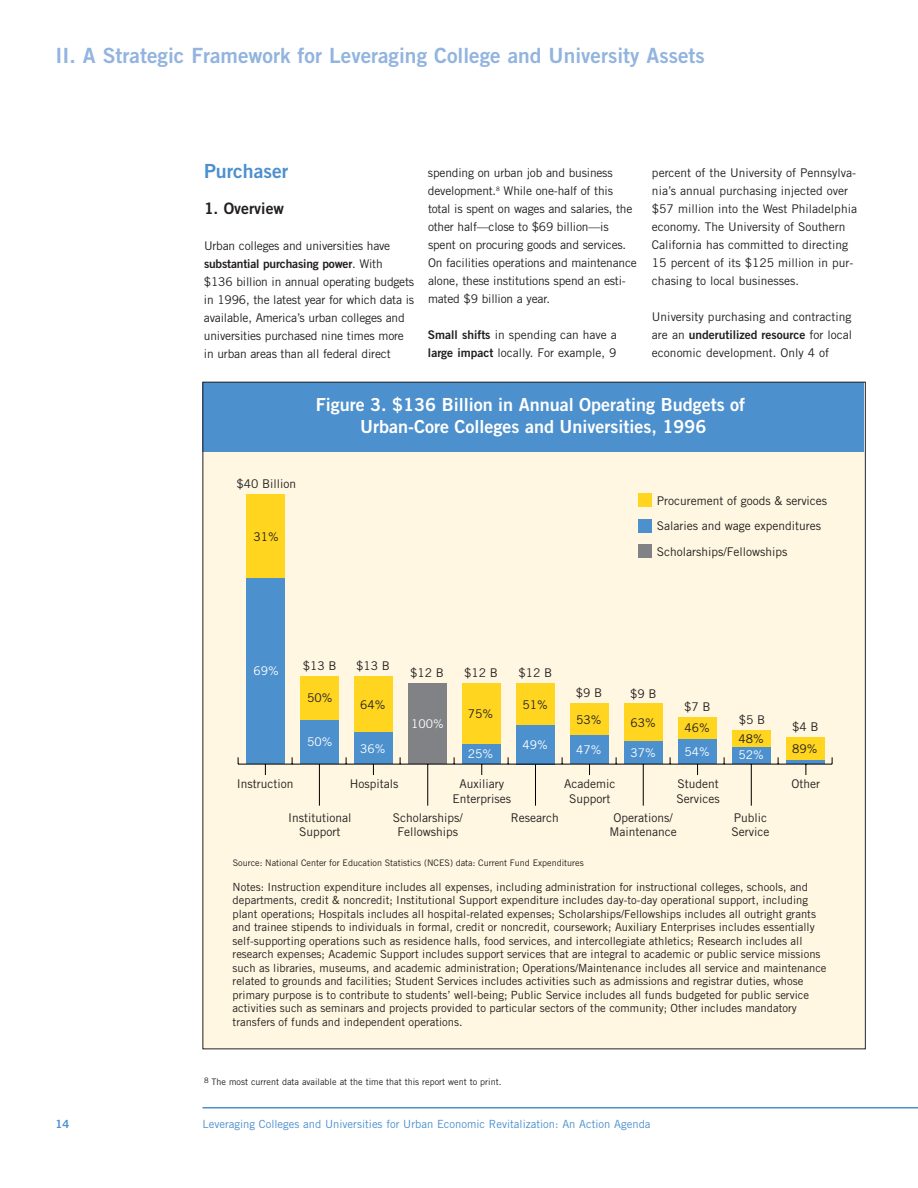
<style>
.page{position:relative;width:918px;height:1188px;background:#fff}
.page>*{position:absolute;margin:0;border:0;box-sizing:border-box;transform-origin:0 0}
.t1{font:21px "Trade Gothic Bold Two";color:#92b4df}
.t2{font:19.5px "Trade Gothic Bold Two";color:#4c90cd}
.t3{font:18px/21.8px "Trade Gothic Bold Two";color:#fff;text-align:center}
.t4{font:15.75px "Trade Gothic Bold Two";color:#231f20}
.t5{font:12px/18px "Trade Gothic";color:#231f20}
.t6{font:12px "Trade Gothic Bold Two";letter-spacing:-.015em;color:#231f20}
.t7{font:12px "Trade Gothic";color:#fff}
.t8{font:11.25px/13.5px "Trade Gothic";color:#231f20}
.t9{font:11.25px "Trade Gothic";color:#4c90cd}
.t10{font:11.25px "Trade Gothic Bold Two";color:#4c90cd}
.t11{font:9px "Trade Gothic";color:#231f20}
.s1{font-family:"Trade Gothic"}
.s2{font-family:"Trade Gothic Bold Two"}
</style>
<div class="page">
<hr style="left:202px;top:1107px;width:716px;height:1px;background:#4c90cd">
<div style="left:203px;top:436px;width:661px;height:613px;background:#fff7e1"></div>
<div style="left:203px;top:382px;width:661px;height:70px;background:#4c90cd"></div>
<div style="left:246px;top:578px;width:39px;height:186px;background:#4c90cd"></div>
<div style="left:300px;top:720px;width:39px;height:44px;background:#4c90cd"></div>
<div style="left:354px;top:732px;width:39px;height:32px;background:#4c90cd"></div>
<div style="left:408px;top:683px;width:39px;height:81px;background:#808285"></div>
<div style="left:462px;top:743px;width:39px;height:21px;background:#4c90cd"></div>
<div style="left:516px;top:724px;width:39px;height:40px;background:#4c90cd"></div>
<div style="left:570px;top:735px;width:39px;height:29px;background:#4c90cd"></div>
<div style="left:624px;top:741px;width:39px;height:23px;background:#4c90cd"></div>
<div style="left:678px;top:738px;width:39px;height:26px;background:#4c90cd"></div>
<div style="left:732px;top:746px;width:39px;height:18px;background:#4c90cd"></div>
<div style="left:786px;top:759px;width:39px;height:5px;background:#4c90cd"></div>
<div style="left:246px;top:494px;width:39px;height:84px;background:#ffd51f"></div>
<div style="left:300px;top:676px;width:39px;height:44px;background:#ffd51f"></div>
<div style="left:354px;top:676px;width:39px;height:56px;background:#ffd51f"></div>
<div style="left:462px;top:683px;width:39px;height:60px;background:#ffd51f"></div>
<div style="left:516px;top:683px;width:39px;height:41px;background:#ffd51f"></div>
<div style="left:570px;top:703px;width:39px;height:32px;background:#ffd51f"></div>
<div style="left:624px;top:703px;width:39px;height:38px;background:#ffd51f"></div>
<div style="left:678px;top:717px;width:39px;height:21px;background:#ffd51f"></div>
<div style="left:732px;top:730px;width:39px;height:16px;background:#ffd51f"></div>
<div style="left:786px;top:737px;width:39px;height:23px;background:#ffd51f"></div>
<hr style="left:319px;top:764px;width:1px;height:42px;background:#000">
<hr style="left:427px;top:764px;width:1px;height:42px;background:#000">
<hr style="left:535px;top:764px;width:1px;height:42px;background:#000">
<hr style="left:643px;top:764px;width:1px;height:42px;background:#000">
<hr style="left:751px;top:764px;width:1px;height:42px;background:#000">
<hr style="left:238px;top:764px;width:594px;height:1px;background:#000">
<div style="left:638px;top:493px;width:14px;height:14px;background:#ffd51f"></div>
<div style="left:638px;top:519px;width:14px;height:14px;background:#4c90cd"></div>
<div style="left:638px;top:545px;width:14px;height:13px;background:#808285"></div>
<h1 class="t1" style="left:56px;top:48px;width:651px">II. A Strategic Framework for Leveraging College and University Assets</h1>
<h2 class="t2" style="left:204px;top:163px;width:86px">Purchaser</h2>
<h3 class="t4" style="left:204px;top:202px;width:82px">1. Overview</h3>
<p class="t5" style="left:204px;top:237px;width:188px">Urban colleges and universities have</p>
<p class="t6" style="left:204px;top:259px;width:180px">substantial purchasing power<span class="s1">. With</span></p>
<p class="t5" style="left:204px;top:273px;width:212px">$136 billion in annual operating budgets in 1996, the latest year for which data is available, America’s urban colleges and universities purchased nine times more in urban areas than all federal direct</p>
<p class="t5" style="left:652px;top:165px;width:207px">percent of the University of Pennsylva&shy;nia’s annual purchasing injected over $57 million into the West Philadelphia economy. The University of Southern California has committed to directing 15 percent of its $125 million in pur&shy;chasing to local businesses.</p>
<p class="t5" style="left:652px;top:309px;width:201px">University purchasing and contracting</p>
<p class="t6" style="left:652px;top:331px;width:202px"><span class="s1">are an</span> underutilized resource <span class="s1">for local</span></p>
<p class="t5" style="left:652px;top:345px;width:179px">economic development. Only 4 of</p>
<h3 class="t3" style="left:316px;top:395px;width:431px">Figure 3. $136 Billion in Annual Operating Budgets of<br>Urban-Core Colleges and Universities, 1996</h3>
<p class="t5" style="left:428px;top:165px;width:210px">spending on urban job and business development.<sup>8</sup> While one-half of this total is spent on wages and salaries, the other half—close to $69 billion—is spent on procuring goods and services.<br>On facilities operations and maintenance alone, these institutions spend an esti&shy;mated $9 billion a year.</p>
<p class="t5" style="left:428px;top:327px;width:190px"><span class="s2">Small shifts</span> in spending can have a <span class="s2">large impact</span> locally. For example, 9</p>
<p class="t5" style="left:236px;top:476px;width:61px">$40 Billion</p>
<p class="t5" style="left:254px;top:528px;width:27px">31%</p>
<p class="t5" style="left:657px;top:489px;width:172px;line-height:25.5px">Procurement of goods &amp; services<br>Salaries and wage expenditures<br>Scholarships/Fellowships</p>
<p class="t7" style="left:254px;top:667px;width:27px">69%</p>
<p class="t5" style="left:303px;top:658px;width:35px">$13 B</p>
<p class="t5" style="left:356px;top:658px;width:35px">$13 B</p>
<p class="t5" style="left:410px;top:665px;width:35px">$12 B</p>
<p class="t5" style="left:464px;top:665px;width:35px">$12 B</p>
<p class="t5" style="left:518px;top:665px;width:35px">$12 B</p>
<p class="t5" style="left:307px;top:690px;width:27px">50%</p>
<p class="t5" style="left:360px;top:697px;width:27px">64%</p>
<p class="t7" style="left:411px;top:720px;width:34px">100%</p>
<p class="t5" style="left:468px;top:706px;width:27px">75%</p>
<p class="t5" style="left:522px;top:697px;width:27px">51%</p>
<p class="t5" style="left:576px;top:685px;width:28px">$9 B</p>
<p class="t5" style="left:630px;top:685px;width:28px">$9 B</p>
<p class="t5" style="left:684px;top:699px;width:28px">$7 B</p>
<p class="t5" style="left:576px;top:711px;width:27px">53%</p>
<p class="t5" style="left:631px;top:715px;width:27px">63%</p>
<p class="t5" style="left:685px;top:720px;width:27px">46%</p>
<p class="t5" style="left:739px;top:712px;width:28px">$5 B</p>
<p class="t7" style="left:307px;top:737px;width:27px">50%</p>
<p class="t7" style="left:360px;top:744px;width:27px">36%</p>
<p class="t7" style="left:468px;top:750px;width:27px">25%</p>
<p class="t7" style="left:522px;top:740px;width:27px">49%</p>
<p class="t5" style="left:739px;top:731px;width:27px">48%</p>
<p class="t7" style="left:576px;top:746px;width:27px">47%</p>
<p class="t7" style="left:631px;top:749px;width:27px">37%</p>
<p class="t7" style="left:685px;top:747px;width:27px">54%</p>
<p class="t7" style="left:739px;top:750px;width:27px">52%</p>
<p class="t5" style="left:792px;top:719px;width:28px">$4 B</p>
<p class="t5" style="left:792px;top:741px;width:27px">89%</p>
<p class="t5" style="left:237px;top:776px;width:58px">Instruction</p>
<p class="t5" style="left:288px;top:811px;width:65px;line-height:14.2px;text-align:center">Institutional<br>Support</p>
<p class="t5" style="left:350px;top:776px;width:50px">Hospitals</p>
<p class="t5" style="left:393px;top:811px;width:72px;line-height:14.2px;text-align:center">Scholarships/<br>Fellowships</p>
<p class="t5" style="left:452px;top:778px;width:60px;line-height:14.2px;text-align:center">Auxiliary<br>Enterprises</p>
<p class="t5" style="left:564px;top:778px;width:53px;line-height:14.2px;text-align:center">Academic<br>Support</p>
<p class="t5" style="left:609px;top:811px;width:69px;line-height:14.2px;text-align:center">Operations/<br>Maintenance</p>
<p class="t5" style="left:676px;top:778px;width:45px;line-height:14.2px">Student<br>Services</p>
<p class="t5" style="left:511px;top:809px;width:49px">Research</p>
<p class="t5" style="left:732px;top:811px;width:39px;line-height:14.2px">Public<br>Service</p>
<p class="t5" style="left:792px;top:776px;width:30px">Other</p>
<p class="t11" style="left:233px;top:859px;width:352px">Source: National Center for Education Statistics (NCES) data: Current Fund Expenditures</p>
<p class="t8" style="left:233px;top:881px;width:596px">Notes: Instruction expenditure includes all expenses, including administration for instructional colleges, schools, and departments, credit &amp; noncredit; Institutional Support expenditure includes day-to-day operational support, including plant operations; Hospitals includes all hospital-related expenses; Scholarships/Fellowships includes all outright grants and trainee stipends to individuals in formal, credit or noncredit, coursework; Auxiliary Enterprises includes essentially self-supporting operations such as residence halls, food services, and intercollegiate athletics; Research includes all research expenses; Academic Support includes support services that are integral to academic or public service missions such as libraries, museums, and academic administration; Operations/Maintenance includes all service and maintenance related to grounds and facilities; Student Services includes activities such as admissions and registrar duties, whose primary purpose is to contribute to students’ well-being; Public Service includes all funds budgeted for public service activities such as seminars and projects provided to particular sectors of the community; Other includes mandatory transfers of funds and independent operations.</p>
<p class="t11" style="left:204px;top:1079px;width:299px"><sup>8</sup> The most current data available at the time that this report went to print.</p>
<p class="t10" style="left:56px;top:1120px;width:15px">14</p>
<p class="t9" style="left:203px;top:1120px;width:449px">Leveraging Colleges and Universities for Urban Economic Revitalization: An Action Agenda</p>
</div>
